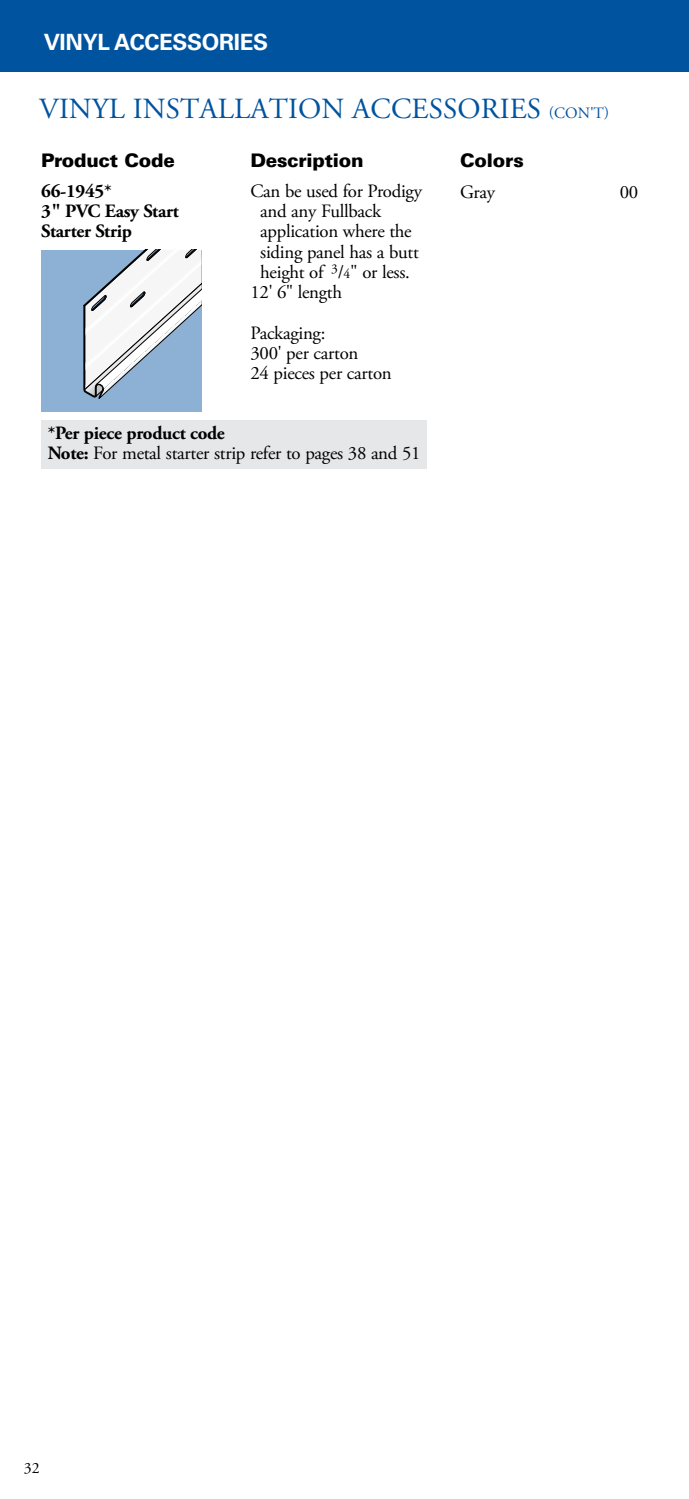
<style>
.page{position:relative;width:689px;height:1499px;background:#fff}
.page>*{position:absolute;margin:0;border:0;box-sizing:border-box;transform-origin:0 0}
.t1{font:29.25px "Adobe Garamond Pro";letter-spacing:.005em;color:#00539f}
.t2{font:700 22.5px "Univers LT Pro 65";letter-spacing:-.015em;color:#fff}
.t3{font:18.9px/20.2px "Adobe Garamond Pro";letter-spacing:-.015em;color:#000}
.t4{font:700 18.9px/20.2px "Adobe Garamond Pro";letter-spacing:-.015em;color:#000}
.t5{font:900 18.9px "Univers LT Pro 75";letter-spacing:-.015em;color:#000}
.t6{font:15.75px "Adobe Garamond Pro";color:#000}
.s1{font-size:15.75px}
.s2{font-size:13.5px}
.s3{font-weight:700}
</style>
<div class="page">
<div style="left:0;top:0;width:688px;height:71px;background:#00539f"></div>
<div style="left:41px;top:420px;width:386px;height:48px;background:#e6e7e8"></div>
<div style="left:41px;top:250px;width:160px;height:161px;background:#8cb1d4"></div>
<svg style="left:84px;top:250px;width:117px;height:149px"></svg>
<p class="t2" style="left:44px;top:26px;width:226px">VINYL ACCESSORIES</p>
<h1 class="t1" style="left:39px;top:91px;width:571px">VINYL INSTALLATION ACCESSORIES <span class="s1">(CON'T)</span></h1>
<p class="t5" style="left:250px;top:146px;width:115px">Description</p>
<p class="t3" style="left:250px;top:181px;width:173px">Can be used for Prodigy</p>
<p class="t3" style="left:260px;top:202px;width:122px">and any Fullback</p>
<p class="t3" style="left:260px;top:222px;width:153px">application where the</p>
<p class="t3" style="left:260px;top:242px;width:160px">siding panel has a butt</p>
<p class="t3" style="left:260px;top:262px;width:151px">height of <sup>3</sup>/<span class="s2">4</span>" or less.</p>
<p class="t3" style="left:250px;top:283px;width:93px">12' 6" length</p>
<p class="t3" style="left:250px;top:323px;width:143px">Packaging:<br>300' per carton<br>24 pieces per carton</p>
<p class="t5" style="left:41px;top:146px;width:135px">Product Code</p>
<p class="t4" style="left:41px;top:181px;width:139px">66-1945*<br>3" PVC Easy Start<br>Starter Strip</p>
<p class="t5" style="left:460px;top:146px;width:65px">Colors</p>
<p class="t3" style="left:460px;top:183px;width:36px">Gray</p>
<p class="t3" style="left:619px;top:183px;width:20px">00</p>
<p class="t3" style="left:48px;top:423px;width:374px"><span class="s3">*Per piece product code<br>Note:</span> For metal starter strip refer to pages 38 and 51</p>
<p class="t6" style="left:24px;top:1458px;width:17px">32</p>
</div>
